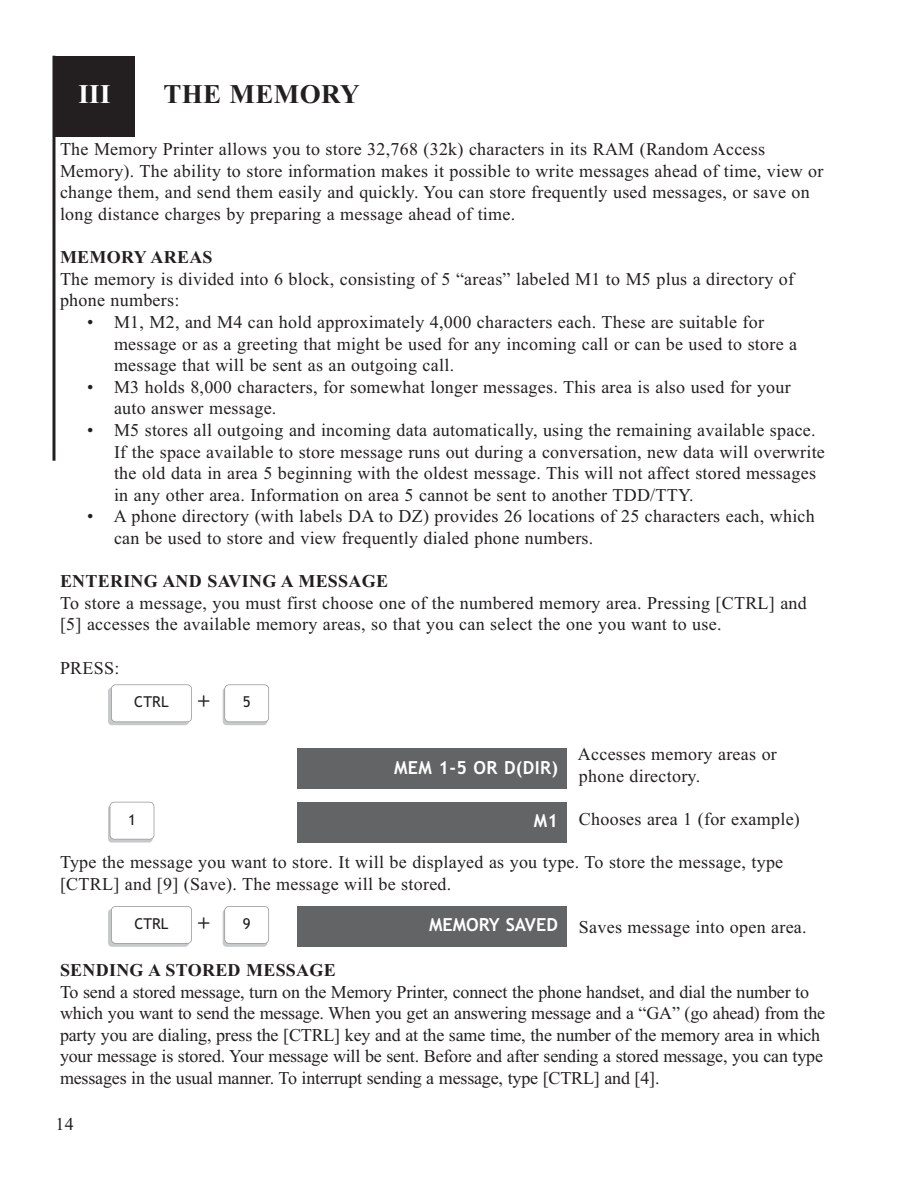
<style>
.page{position:relative;width:918px;height:1188px;background:#fff}
.page>*{position:absolute;margin:0;border:0;box-sizing:border-box;transform-origin:0 0}
.t1{font:700 27px "Times New Roman";letter-spacing:.015em;color:#231f20}
.t2{font:700 27px "Times New Roman";color:#fff}
.t3{font:700 21px "Times New Roman";color:#231f20}
.t4{font:18px/21.6px "Times New Roman";letter-spacing:.015em;color:#231f20}
.t5{font:18px/21.6px "Times New Roman";letter-spacing:-.01em;color:#231f20}
.t6{font:700 18px "Times New Roman";letter-spacing:.015em;color:#231f20}
.t7{font:700 18px "Trebuchet MS";color:#fff}
.t8{font:15px "Trebuchet MS";letter-spacing:.01em;color:#231f20}
</style>
<div class="page">
<div style="left:54px;top:56px;width:81px;height:81px;background:#231f20"></div>
<hr style="left:52px;top:56px;width:3px;height:405px;background:#231f20">
<div style="left:108px;top:687px;width:81px;height:38px;background:#c7c9cb;border-radius:4px"></div>
<div style="left:111px;top:685px;width:81px;height:37px;background:#fff;border-radius:4px"></div>
<div style="left:111px;top:684px;width:81px;height:38px;border:2px solid #949698;border-radius:5px"></div>
<div style="left:223px;top:687px;width:44px;height:38px;background:#c7c9cb;border-radius:4px"></div>
<div style="left:225px;top:685px;width:44px;height:37px;background:#fff;border-radius:4px"></div>
<div style="left:224px;top:684px;width:45px;height:38px;border:2px solid #949698;border-radius:5px"></div>
<div style="left:297px;top:748px;width:270px;height:41px;background:#636466"></div>
<svg style="left:108px;top:805px;width:45px;height:38px"></svg>
<div style="left:110px;top:802px;width:44px;height:37px;background:#fff;border-radius:4px"></div>
<div style="left:110px;top:802px;width:44px;height:38px;border:2px solid #949698;border-radius:5px"></div>
<div style="left:297px;top:802px;width:270px;height:41px;background:#636466"></div>
<div style="left:108px;top:909px;width:81px;height:38px;background:#c7c9cb;border-radius:4px"></div>
<div style="left:111px;top:906px;width:81px;height:37px;background:#fff;border-radius:4px"></div>
<div style="left:111px;top:906px;width:81px;height:38px;border:2px solid #949698;border-radius:5px"></div>
<div style="left:223px;top:909px;width:44px;height:38px;background:#c7c9cb;border-radius:4px"></div>
<div style="left:225px;top:906px;width:44px;height:37px;background:#fff;border-radius:4px"></div>
<div style="left:224px;top:906px;width:45px;height:38px;border:2px solid #949698;border-radius:5px"></div>
<div style="left:297px;top:906px;width:270px;height:41px;background:#636466"></div>
<h1 class="t2" style="left:78px;top:85px;width:34px">III</h1>
<h1 class="t1" style="left:163px;top:85px;width:198px">THE MEMORY</h1>
<p class="t4" style="left:60px;top:140px;width:765px">The Memory Printer allows you to store 32,768 (32k) characters in its RAM (Random Access Memory). The ability to store information makes it possible to write messages ahead of time, view or change them, and send them easily and quickly. You can store frequently used messages, or save on long distance charges by preparing a message ahead of time.</p>
<p class="t6" style="left:60px;top:251px;width:154px">MEMORY AREAS</p>
<p class="t4" style="left:60px;top:270px;width:736px">The memory is divided into 6 block, consisting of 5 “areas” labeled M1 to M5 plus a directory of phone numbers:</p>
<p class="t4" style="left:114px;top:313px;width:685px;text-indent:-27px">• M1, M2, and M4 can hold approximately 4,000 characters each. These are suitable for message or as a greeting that might be used for any incoming call or can be used to store a message that will be sent as an outgoing call.</p>
<p class="t4" style="left:114px;top:378px;width:678px;text-indent:-27px">• M3 holds 8,000 characters, for somewhat longer messages. This area is also used for your auto answer message.</p>
<p class="t4" style="left:114px;top:421px;width:712px;text-indent:-27px">• M5 stores all outgoing and incoming data automatically, using the remaining available space.<br>If the space available to store message runs out during a conversation, new data will overwrite the old data in area 5 beginning with the oldest message. This will not affect stored messages in any other area. Information on area 5 cannot be sent to another TDD/TTY.</p>
<p class="t4" style="left:114px;top:507px;width:702px;text-indent:-27px">• A phone directory (with labels DA to DZ) provides 26 locations of 25 characters each, which can be used to store and view frequently dialed phone numbers.</p>
<p class="t6" style="left:60px;top:575px;width:330px">ENTERING AND SAVING A MESSAGE</p>
<p class="t4" style="left:60px;top:594px;width:748px">To store a message, you must first choose one of the numbered memory area. Pressing [CTRL] and [5] accesses the available memory areas, so that you can select the one you want to use.</p>
<p class="t4" style="left:60px;top:658px;width:61px">PRESS:</p>
<p class="t8" style="left:134px;top:696px;width:36px">CTRL</p>
<p class="t3" style="left:198px;top:694px;width:13px">+</p>
<p class="t8" style="left:243px;top:696px;width:9px">5</p>
<p class="t4" style="left:578px;top:745px;width:200px">Accesses memory areas or phone directory.</p>
<p class="t4" style="left:579px;top:810px;width:223px">Chooses area 1 (for example)</p>
<p class="t4" style="left:60px;top:853px;width:725px">Type the message you want to store. It will be displayed as you type. To store the message, type [CTRL] and [9] (Save). The message will be stored.</p>
<p class="t4" style="left:579px;top:918px;width:229px">Saves message into open area.</p>
<p class="t6" style="left:60px;top:964px;width:277px">SENDING A STORED MESSAGE</p>
<p class="t5" style="left:60px;top:982px;width:767px">To send a stored message, turn on the Memory Printer, connect the phone handset, and dial the number to which you want to send the message. When you get an answering message and a “GA” (go ahead) from the party you are dialing, press the [CTRL] key and at the same time, the number of the memory area in which your message is stored. Your message will be sent. Before and after sending a stored message, you can type messages in the usual manner. To interrupt sending a message, type [CTRL] and [4].</p>
<p class="t7" style="left:394px;top:760px;width:165px">MEM 1-5 OR D(DIR)</p>
<p class="t8" style="left:128px;top:814px;width:9px">1</p>
<p class="t7" style="left:534px;top:814px;width:26px">M1</p>
<p class="t8" style="left:134px;top:918px;width:36px">CTRL</p>
<p class="t3" style="left:198px;top:916px;width:13px">+</p>
<p class="t8" style="left:243px;top:918px;width:9px">9</p>
<p class="t7" style="left:429px;top:918px;width:130px">MEMORY SAVED</p>
<p class="t4" style="left:56px;top:1115px;width:20px">14</p>
</div>
